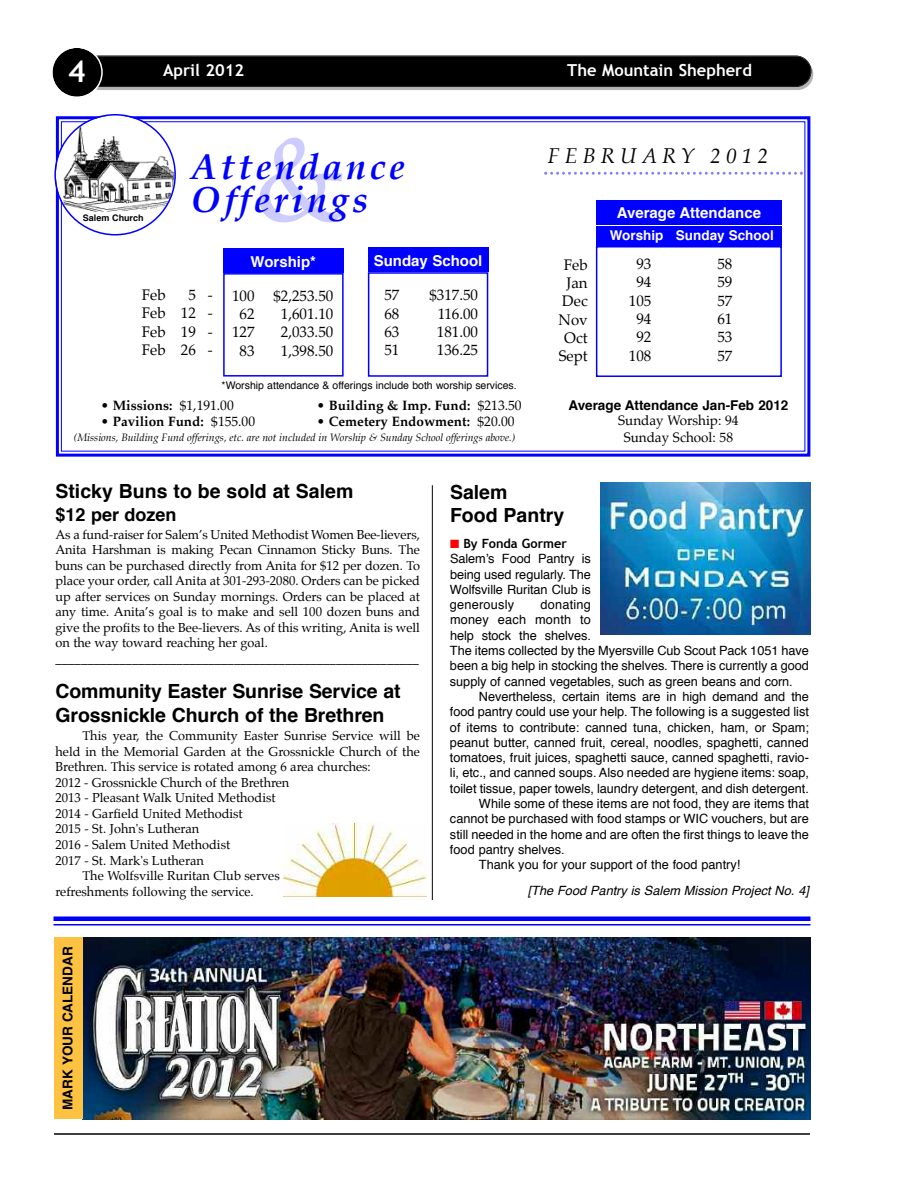
<style>
.page{position:relative;width:918px;height:1188px;background:#fff}
.page>*{position:absolute;margin:0;border:0;box-sizing:border-box;transform-origin:0 0}
.t1{font:120px "Palatino";color:#ccf}
.t2{font:italic 700 36px/33px "Palatino";letter-spacing:.1em;color:#00f}
.t3{font:700 30px "Trebuchet MS";color:#fff}
.t4{font:italic 21px "Palatino";letter-spacing:.25em;color:#000}
.t5{font:700 19.5px/23.4px "Helvetica";letter-spacing:-.005em;color:#000}
.t6{font:700 18px "Helvetica";color:#000}
.t7{font:700 16.5px "Trebuchet MS";color:#fff}
.t8{font:15px/18.3px "Palatino";color:#000;text-align:justify}
.t9{font:700 15px "Helvetica";color:#fff}
.t10{font:700 13.5px "Palatino";color:#000}
.t11{font:13.5px/16.5px "Palatino";color:#000;text-align:center}
.t12{font:700 13.5px "Helvetica";color:#000}
.t13{font:700 13.5px "Helvetica";color:#fff}
.t14{font:12.75px/15.3px "Helvetica";color:#000;text-align:justify}
.t15{font:12.75px/15.6px "Palatino";color:#000}
.t16{font:italic 12.75px "Helvetica";color:#000}
.t17{font:700 12.75px "Trebuchet MS";color:#000}
.t18{font:italic 10.5px "Palatino";color:#000}
.t19{font:10.5px "Helvetica";color:#000}
.t20{font:700 9px "Helvetica";color:#000}
.s1{font-weight:700}
.s2{font-weight:400}
.s3{color:#f00}
</style>
<div class="page">
<div style="left:84px;top:58px;width:729px;height:32px;background:#b3b3b3;border-radius:16px"></div>
<div style="left:83px;top:56px;width:728px;height:30px;background:#000;border-radius:15px"></div>
<div style="left:82px;top:56px;width:729px;height:31px;border:2px solid #000;border-radius:16px"></div>
<svg style="left:52px;top:48px;width:51px;height:49px"></svg>
<hr style="left:54px;top:1133px;width:756px;height:2px;background:#000">
<div style="left:56px;top:116px;width:754px;height:341px;border:3px solid #00f"></div>
<svg style="left:54px;top:114px;width:122px;height:122px"></svg>
<svg style="left:544px;top:172px;width:259px;height:3px"></svg>
<div style="left:368px;top:272px;width:120px;height:105px;border:2px solid #00f"></div>
<div style="left:368px;top:248px;width:120px;height:24px;background:#00f"></div>
<div style="left:596px;top:200px;width:186px;height:25px;background:#00f"></div>
<div style="left:596px;top:226px;width:186px;height:22px;background:#00f"></div>
<div style="left:596px;top:246px;width:186px;height:131px;border:2px solid #00f"></div>
<div style="left:223px;top:273px;width:121px;height:104px;border:2px solid #00f"></div>
<div style="left:223px;top:248px;width:121px;height:25px;background:#00f"></div>
<hr style="left:432px;top:485px;width:1px;height:415px;background:#000">
<hr style="left:54px;top:924px;width:756px;height:2px;background:#00f">
<div style="left:54px;top:916px;width:756px;height:5px;background:#00f"></div>
<img style="left:82px;top:938px;width:729px;height:182px">
<div style="left:54px;top:937px;width:28px;height:182px;background:#fdc242"></div>
<img style="left:600px;top:483px;width:211px;height:151px">
<img style="left:284px;top:824px;width:143px;height:72px">
<h3 class="t3" style="left:68px;top:54px;width:19px">4</h3>
<p class="t7" style="left:163px;top:61px;width:83px">April 2012</p>
<p class="t7" style="left:567px;top:61px;width:186px">The Mountain Shepherd</p>
<p class="t20" style="left:83px;top:214px;width:62px">Salem Church</p>
<h1 class="t1" style="left:254px;top:122px;width:95px">&amp;</h1>
<h2 class="t2" style="left:191px;top:152px;width:216px">Attendance<br>Offerings</h2>
<p class="t9" style="left:251px;top:255px;width:67px">Worship*</p>
<p class="t9" style="left:374px;top:254px;width:110px">Sunday School</p>
<p class="t8" style="left:142px;top:287px;width:25px">Feb</p>
<p class="t8" style="left:142px;top:287px;width:72px;text-indent:46px">5 - Feb 12 - Feb 19 - Feb 26 -</p>
<p class="t8" style="left:384px;top:287px;width:16px">57</p>
<p class="t8" style="left:429px;top:287px;width:50px">$317.50</p>
<p class="t8" style="left:232px;top:288px;width:24px">100</p>
<p class="t8" style="left:273px;top:288px;width:61px">$2,253.50</p>
<p class="t8" style="left:240px;top:306px;width:16px">62</p>
<p class="t8" style="left:281px;top:306px;width:54px">1,601.10</p>
<p class="t8" style="left:232px;top:324px;width:24px">127</p>
<p class="t8" style="left:281px;top:324px;width:54px">2,033.50</p>
<p class="t8" style="left:240px;top:342px;width:16px">83</p>
<p class="t8" style="left:281px;top:342px;width:54px">1,398.50</p>
<p class="t8" style="left:384px;top:305px;width:16px">68</p>
<p class="t8" style="left:438px;top:305px;width:42px">116.00</p>
<p class="t8" style="left:384px;top:324px;width:16px">63</p>
<p class="t8" style="left:437px;top:324px;width:43px">181.00</p>
<p class="t8" style="left:384px;top:342px;width:16px">51</p>
<p class="t8" style="left:437px;top:342px;width:43px">136.25</p>
<p class="t19" style="left:222px;top:381px;width:297px">*Worship attendance &amp; offerings include both worship services.</p>
<p class="t11" style="left:101px;top:398px;width:134px">• <span class="s1">Missions:</span> $1,191.00</p>
<p class="t10" style="left:317px;top:399px;width:206px"><span class="s2">•</span> Building &amp; Imp. Fund: <span class="s2">$213.50</span></p>
<p class="t10" style="left:101px;top:415px;width:156px"><span class="s2">•</span> Pavilion Fund: <span class="s2">$155.00</span></p>
<p class="t10" style="left:317px;top:415px;width:199px"><span class="s2">•</span> Cemetery Endowment: <span class="s2">$20.00</span></p>
<p class="t18" style="left:74px;top:433px;width:443px">(Missions, Building Fund offerings, etc. are not included in Worship &amp; Sunday School offerings above.)</p>
<h3 class="t4" style="left:548px;top:146px;width:222px">FEBRUARY 2012</h3>
<p class="t9" style="left:617px;top:207px;width:146px">Average Attendance</p>
<p class="t8" style="left:559px;top:256px;width:31px;text-align:center">Feb<br>Jan<br>Dec<br>Nov<br>Oct<br>Sept</p>
<p class="t13" style="left:610px;top:230px;width:166px">Worship Sunday School</p>
<p class="t8" style="left:636px;top:256px;width:16px">93</p>
<p class="t8" style="left:717px;top:256px;width:16px">58</p>
<p class="t8" style="left:636px;top:274px;width:16px">94</p>
<p class="t8" style="left:717px;top:274px;width:16px">59</p>
<p class="t8" style="left:629px;top:292px;width:24px">105</p>
<p class="t8" style="left:717px;top:292px;width:16px">57</p>
<p class="t8" style="left:636px;top:311px;width:16px">94</p>
<p class="t8" style="left:717px;top:311px;width:16px">61</p>
<p class="t8" style="left:636px;top:329px;width:16px">92</p>
<p class="t8" style="left:717px;top:329px;width:16px">53</p>
<p class="t8" style="left:629px;top:347px;width:24px">108</p>
<p class="t8" style="left:717px;top:347px;width:16px">57</p>
<p class="t12" style="left:568px;top:400px;width:221px">Average Attendance Jan-Feb 2012</p>
<p class="t11" style="left:618px;top:414px;width:122px">Sunday Worship: 94<br>Sunday School: 58</p>
<h3 class="t5" style="left:56px;top:481px;width:299px">Sticky Buns to be sold at Salem</h3>
<h3 class="t6" style="left:56px;top:507px;width:123px">$12 per dozen</h3>
<p class="t15" style="left:56px;top:527px;width:366px">As a fund-raiser for Salem’s United Methodist Women Bee-lievers, Anita Harshman is making Pecan Cinnamon Sticky Buns. The buns can be purchased directly from Anita for $12 per dozen. To place your order, call Anita at 301-293-2080. Orders can be picked up after services on Sunday mornings. Orders can be placed at any time. Anita’s goal is to make and sell 100 dozen buns and give the profits to the Bee-lievers. As of this writing, Anita is well on the way toward reaching her goal. _________________________________________________________</p>
<h3 class="t5" style="left:55px;top:681px;width:347px">Community Easter Sunrise Service at<br>Grossnickle Church of the Brethren</h3>
<p class="t15" style="left:82px;top:729px;width:339px">This year, the Community Easter Sunrise Service will be</p>
<p class="t15" style="left:56px;top:744px;width:366px">held in the Memorial Garden at the Grossnickle Church of the</p>
<p class="t15" style="left:56px;top:760px;width:317px">Brethren. This service is rotated among 6 area churches:</p>
<p class="t15" style="left:56px;top:776px;width:235px">2012 - Grossnickle Church of the Brethren</p>
<p class="t15" style="left:56px;top:791px;width:222px">2013 - Pleasant Walk United Methodist</p>
<p class="t15" style="left:56px;top:807px;width:189px">2014 - Garfield United Methodist</p>
<p class="t15" style="left:56px;top:822px;width:145px">2015 - St. John's Lutheran</p>
<p class="t15" style="left:56px;top:838px;width:176px">2016 - Salem United Methodist</p>
<p class="t15" style="left:56px;top:853px;width:150px">2017 - St. Mark's Lutheran</p>
<p class="t15" style="left:83px;top:869px;width:199px">The Wolfsville Ruritan Club serves</p>
<p class="t15" style="left:56px;top:884px;width:200px">refreshments following the service.</p>
<p class="t12" style="left:62px;top:1110px;width:165px;rotate:-90deg">MARK YOUR CALENDAR</p>
<h3 class="t5" style="left:450px;top:482px;width:116px">Salem<br>Food Pantry</h3>
<p class="t17" style="left:450px;top:536px;width:118px"><span class="s3">■</span> By Fonda Gormer</p>
<p class="t14" style="left:450px;top:552px;width:143px">Salem’s Food Pantry is being used regularly. The Wolfsville Ruritan Club is generously</p>
<p class="t14" style="left:450px;top:598px;width:361px;text-align:left;text-indent:91px">donating<br>money each month to<br>help stock the shelves.<br>The items collected by the Myersville Cub Scout Pack 1051 have been a big help in stocking the shelves. There is currently a good supply of canned vegetables, such as green beans and corn.</p>
<p class="t14" style="left:479px;top:690px;width:332px">Nevertheless, certain items are in high demand and the</p>
<p class="t14" style="left:450px;top:705px;width:361px">food pantry could use your help. The following is a suggested list</p>
<p class="t14" style="left:450px;top:720px;width:361px">of items to contribute: canned tuna, chicken, ham, or Spam;</p>
<p class="t14" style="left:450px;top:736px;width:360px">peanut butter, canned fruit, cereal, noodles, spaghetti, canned</p>
<p class="t14" style="left:450px;top:751px;width:361px">tomatoes, fruit juices, spaghetti sauce, canned spaghetti, ravio-</p>
<p class="t14" style="left:450px;top:766px;width:361px">li, etc., and canned soups. Also needed are hygiene items: soap,</p>
<p class="t14" style="left:450px;top:782px;width:361px">toilet tissue, paper towels, laundry detergent, and dish detergent.</p>
<p class="t14" style="left:479px;top:797px;width:332px">While some of these items are not food, they are items that</p>
<p class="t14" style="left:450px;top:812px;width:360px">cannot be purchased with food stamps or WIC vouchers, but are</p>
<p class="t14" style="left:450px;top:828px;width:361px">still needed in the home and are often the first things to leave the</p>
<p class="t14" style="left:450px;top:843px;width:116px">food pantry shelves.</p>
<p class="t14" style="left:479px;top:858px;width:263px">Thank you for your support of the food pantry!</p>
<p class="t16" style="left:528px;top:886px;width:283px">[The Food Pantry is Salem Mission Project No. 4]</p>
</div>
